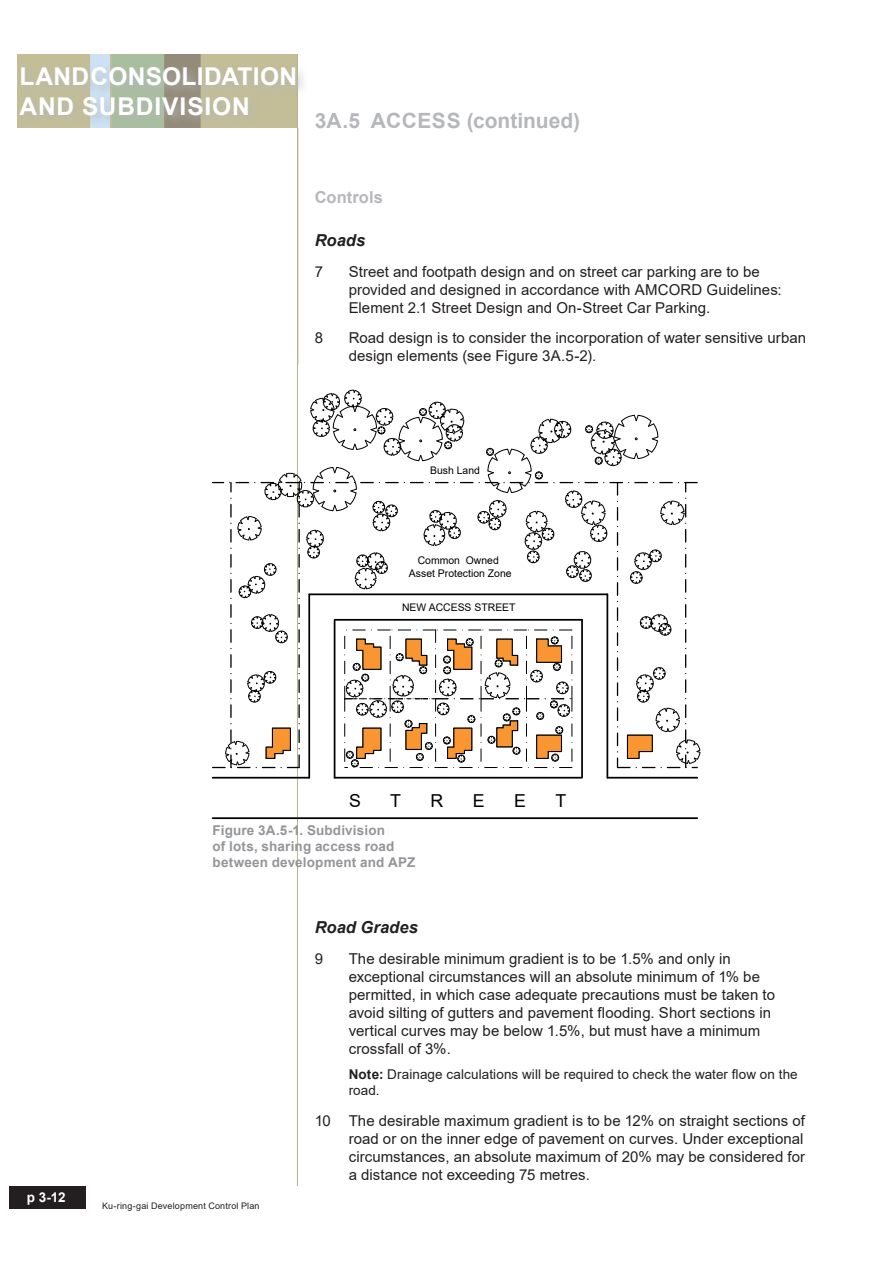
<style>
.page{position:relative;width:893px;height:1263px;background:#fff}
.page>*{position:absolute;margin:0;border:0;box-sizing:border-box;transform-origin:0 0}
.t1{font:700 24.45px/29.4px "Arial";letter-spacing:.02em;color:#fff}
._1b__header_continue{font:700 21px "Arial";letter-spacing:.005em;color:#b6b7bb}
.t2{font:17.85px "Arial";color:#000}
._1c__body_subheading_italic{font:italic 700 16.5px "Arial";letter-spacing:.005em;color:#231f20}
._2a__title_heading{font:700 16.5px "Arial";letter-spacing:.005em;color:#b6b7bb}
.t3{font:15px/18px "Arial";color:#231f20}
._1g__figure_label{font:700 13.5px "Arial";letter-spacing:.01em;color:#939598}
._1aii__body_notes{font:13.5px/16.2px "Arial";letter-spacing:.005em;color:#231f20}
.t4{font:700 13.5px "Arial";color:#fff}
.t5{font:10.5px/12.8px "Arial";color:#000;text-align:center}
.t6{font:9px "Arial";letter-spacing:.02em;color:#231f20}
.s1{font-weight:700}
</style>
<div class="page">
<img style="left:17px;top:54px;width:280px;height:74px">
<div style="left:17px;top:64px;width:291px;height:63px;background:#b6b7bb;opacity:.75"></div>
<hr style="left:297px;top:54px;width:1px;height:1132px;background:#b6b491">
<div style="left:9px;top:1186px;width:76px;height:23px;background:#231f20"></div>
<hr style="left:298px;top:128px;width:1px;height:237px;background:#b6b491">
<hr style="left:335px;top:777px;width:247px;height:1px;background:#000">
<hr style="left:213px;top:817px;width:484px;height:2px;background:#000">
<hr style="left:581px;top:620px;width:2px;height:157px;background:#000">
<hr style="left:334px;top:621px;width:1px;height:157px;background:#000">
<hr style="left:308px;top:594px;width:2px;height:184px;background:#000">
<hr style="left:606px;top:594px;width:2px;height:184px;background:#000">
<hr style="left:607px;top:777px;width:90px;height:1px;background:#000">
<hr style="left:213px;top:777px;width:96px;height:1px;background:#000">
<svg style="left:213px;top:390px;width:487px;height:378px"></svg>
<svg style="left:266px;top:639px;width:387px;height:120px"></svg>
<h1 class="t1" style="left:20px;top:62px;width:279px">LAND CONSOLIDATION<br>AND SUBDIVISION</h1>
<p class="_1b__header_continue" style="left:315px;top:105px;width:267px">3A.5 ACCESS (continued)</p>
<p class="_2a__title_heading" style="left:315px;top:186px;width:70px">Controls</p>
<p class="_1c__body_subheading_italic" style="left:315px;top:229px;width:52px">Roads</p>
<p class="t3" style="left:315px;top:262px;width:10px">7</p>
<p class="t3" style="left:349px;top:262px;width:435px">Street and footpath design and on street car parking are to be provided and designed in accordance with AMCORD Guidelines:<br>Element 2.1 Street Design and On-Street Car Parking.</p>
<p class="t3" style="left:315px;top:329px;width:10px">8</p>
<p class="t3" style="left:349px;top:329px;width:459px">Road design is to consider the incorporation of water sensitive urban design elements (see Figure 3A.5-2).</p>
<p class="t5" style="left:430px;top:464px;width:51px">Bush Land</p>
<p class="t5" style="left:409px;top:554px;width:104px">Common Owned<br>Asset Protection Zone</p>
<p class="t5" style="left:402px;top:600px;width:115px">NEW ACCESS STREET</p>
<p class="t2" style="left:349px;top:788px;width:13px">S</p>
<p class="t2" style="left:390px;top:788px;width:12px">T</p>
<p class="t2" style="left:430px;top:788px;width:14px">R</p>
<p class="t2" style="left:473px;top:788px;width:13px">E</p>
<p class="t2" style="left:514px;top:788px;width:13px">E</p>
<p class="t2" style="left:555px;top:788px;width:12px">T</p>
<p class="_1g__figure_label" style="left:213px;top:820px;width:174px">Figure 3A.5-1. Subdivision</p>
<p class="_1g__figure_label" style="left:213px;top:837px;width:183px">of lots, sharing access road</p>
<p class="_1g__figure_label" style="left:213px;top:853px;width:204px">between development and APZ</p>
<p class="t4" style="left:27px;top:1187px;width:40px">p 3-12</p>
<p class="t6" style="left:102px;top:1199px;width:159px">Ku-ring-gai Development Control Plan</p>
<p class="_1c__body_subheading_italic" style="left:315px;top:917px;width:105px">Road Grades</p>
<p class="t3" style="left:315px;top:950px;width:10px">9</p>
<p class="t3" style="left:349px;top:950px;width:428px">The desirable minimum gradient is to be 1.5% and only in exceptional circumstances will an absolute minimum of 1% be permitted, in which case adequate precautions must be taken to avoid silting of gutters and pavement flooding. Short sections in vertical curves may be below 1.5%, but must have a minimum crossfall of 3%.</p>
<p class="_1aii__body_notes" style="left:349px;top:1066px;width:451px"><span class="s1">Note:</span> Drainage calculations will be required to check the water flow on the road.</p>
<p class="t3" style="left:349px;top:1111px;width:458px;text-align:justify;text-indent:-34px">10 The desirable maximum gradient is to be 12% on straight sections of road or on the inner edge of pavement on curves. Under exceptional circumstances, an absolute maximum of 20% may be considered for a distance not exceeding 75 metres.</p>
</div>
